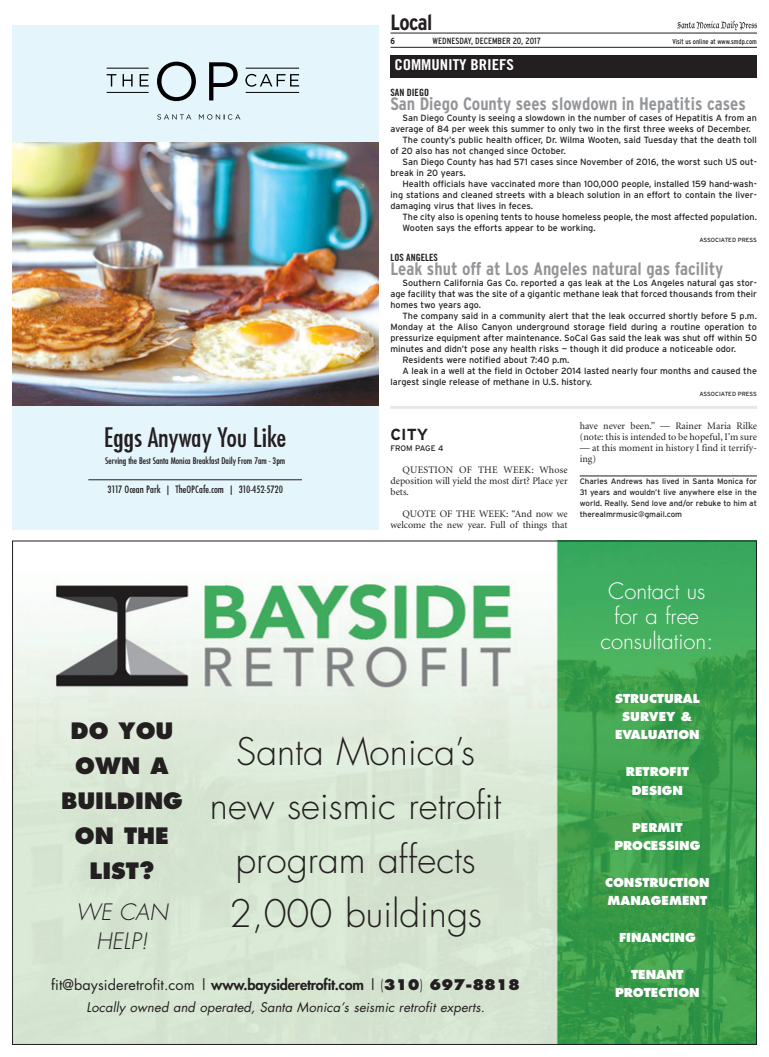
<style>
.page{position:relative;width:769px;height:1057px;background:#fff}
.page>*{position:absolute;margin:0;border:0;box-sizing:border-box;transform-origin:0 0}
.t1{font:37px/54px "Futura Light+YESHZM";color:#231f20;text-align:center}
.t2{font:26px "Futura Condensed Medium+T42+GAREBX";color:#231f20}
.t3{font:22px/25px "Futura Light+YESHZM";color:#fff;text-align:center}
.t4{font:22px/35px "Futura Extra Bold+CCFBLS";color:#231f20;text-align:center}
.t5{font:italic 22px/29px "Futura Light+YESHZM";color:#231f20;text-align:center}
.t6{font:700 condensed 22px "Interstate";letter-spacing:-.03em;color:#231f20}
.t7{font:700 condensed 18px "Interstate";color:#939598}
.t8{font:700 16px "Interstate";color:#231f20}
.t9{font:15px "Trade Gothic Bold Cond Twenty";letter-spacing:-.005em;color:#fff;scale:1.12 1}
.t10{font:14.3px "Futura Book+PMNOMM";letter-spacing:.005em;color:#231f20}
.t11{font:italic 13px "Futura Book+PMNOMM";color:#231f20}
.t12{font:12px/18.4px "Futura Extra Bold+CCFBLS";color:#fff;text-align:center}
.t13{font:10px/11px "Minion";color:#231f20}
.t14{font:10px "Futura Condensed Medium+T42+GAREBX";color:#231f20}
.t15{font:10px "Trade Gothic Bold Cond Twenty";color:#231f20}
.t16{font:9px/11px "Interstate";color:#231f20;text-align:justify}
.t17{font:9px "Futura Condensed Medium+T42+GAREBX";letter-spacing:-.005em;color:#231f20}
.t18{font:condensed 9px "Interstate";color:#231f20}
.t19{font:700 condensed 9px "Interstate";color:#231f20}
.t20{font:8px/11px "Interstate";color:#231f20;text-align:justify}
.t21{font:condensed 7px "Interstate";color:#231f20}
.t22{font:6px "Interstate";color:#231f20}
.s1{font-family:"Futura Heavy+JIMFFO"}
.s2{font-family:"Futura Light+YESHZM"}
.s3{font-family:"Futura Extra Bold+CCFBLS"}
</style>
<div class="page">
<hr style="left:390px;top:33px;width:366px;height:1px;background:#231f20">
<hr style="left:390px;top:47px;width:366px;height:1px;background:#231f20">
<svg style="left:677px;top:21px;width:79px;height:9px"></svg>
<img style="left:14px;top:542px;width:740px;height:500px">
<div style="left:12px;top:25px;width:366px;height:504px;background:#e5f5fc"></div>
<img style="left:12px;top:142px;width:366px;height:263px">
<svg style="left:107px;top:74px;width:9px;height:12px"></svg>
<svg style="left:122px;top:74px;width:10px;height:12px"></svg>
<svg style="left:139px;top:74px;width:10px;height:12px"></svg>
<svg style="left:157px;top:62px;width:39px;height:39px"></svg>
<svg style="left:209px;top:62px;width:28px;height:38px"></svg>
<svg style="left:245px;top:74px;width:54px;height:13px"></svg>
<hr style="left:245px;top:68px;width:54px;height:1px;background:#000">
<hr style="left:245px;top:92px;width:54px;height:1px;background:#000">
<hr style="left:107px;top:68px;width:41px;height:1px;background:#000">
<hr style="left:107px;top:92px;width:41px;height:1px;background:#000">
<svg style="left:157px;top:114px;width:34px;height:5px"></svg>
<svg style="left:199px;top:114px;width:41px;height:5px"></svg>
<hr style="left:88px;top:479px;width:214px;height:1px;background:#231f20">
<div style="left:390px;top:55px;width:366px;height:22px;background:#231f20"></div>
<hr style="left:579px;top:475px;width:177px;height:1px;background:#231f20">
<hr style="left:390px;top:406px;width:366px;height:3px;background:#e6e7e9">
<h3 class="t6" style="left:390px;top:14px;width:43px">Local</h3>
<p class="t19" style="left:390px;top:37px;width:6px">6</p>
<p class="t18" style="left:432px;top:37px;width:109px">WEDNESDAY, DECEMBER 20, 2017</p>
<p class="t21" style="left:672px;top:38px;width:86px">Visit us online at www.smdp.com</p>
<h3 class="t9" style="left:394px;top:59px;width:108px">COMMUNITY BRIEFS</h3>
<h2 class="t2" style="left:104px;top:422px;width:183px">Eggs Anyway You Like</h2>
<p class="t17" style="left:105px;top:456px;width:181px">Serving the Best Santa Monica Breakfast Daily From 7am - 3pm</p>
<p class="t14" style="left:108px;top:484px;width:176px">3117 Ocean Park | TheOPCafe.com | 310-452-5720</p>
<p class="t15" style="left:390px;top:89px;width:40px">SAN DIEGO</p>
<h3 class="t7" style="left:390px;top:97px;width:356px">San Diego County sees slowdown in Hepatitis cases</h3>
<p class="t16" style="left:402px;top:113px;width:356px">San Diego County is seeing a slowdown in the number of cases of Hepatitis A from an</p>
<p class="t16" style="left:390px;top:124px;width:361px">average of 84 per week this summer to only two in the first three weeks of December.</p>
<p class="t16" style="left:402px;top:135px;width:355px">The county’s public health officer, Dr. Wilma Wooten, said Tuesday that the death toll</p>
<p class="t16" style="left:390px;top:146px;width:177px">of 20 also has not changed since October.</p>
<p class="t16" style="left:402px;top:157px;width:355px">San Diego County has had 571 cases since November of 2016, the worst such US out-</p>
<p class="t16" style="left:390px;top:168px;width:77px">break in 20 years.</p>
<p class="t16" style="left:402px;top:179px;width:356px">Health officials have vaccinated more than 100,000 people, installed 159 hand-wash-</p>
<p class="t16" style="left:390px;top:190px;width:367px">ing stations and cleaned streets with a bleach solution in an effort to contain the liver-</p>
<p class="t16" style="left:390px;top:201px;width:144px">damaging virus that lives in feces.</p>
<p class="t16" style="left:402px;top:212px;width:355px">The city also is opening tents to house homeless people, the most affected population.</p>
<p class="t16" style="left:402px;top:223px;width:194px">Wooten says the efforts appear to be working.</p>
<p class="t22" style="left:698px;top:238px;width:59px">ASSOCIATED PRESS</p>
<p class="t15" style="left:390px;top:254px;width:49px">LOS ANGELES</p>
<h3 class="t7" style="left:390px;top:262px;width:334px">Leak shut off at Los Angeles natural gas facility</h3>
<p class="t16" style="left:390px;top:278px;width:368px;text-indent:12px">Southern California Gas Co. reported a gas leak at the Los Angeles natural gas stor&shy;age facility that was the site of a gigantic methane leak that forced thousands from their homes two years ago.</p>
<p class="t16" style="left:402px;top:311px;width:355px">The company said in a community alert that the leak occurred shortly before 5 p.m.</p>
<p class="t16" style="left:390px;top:322px;width:367px">Monday at the Aliso Canyon underground storage field during a routine operation to</p>
<p class="t16" style="left:390px;top:333px;width:368px">pressurize equipment after maintenance. SoCal Gas said the leak was shut off within 50</p>
<p class="t16" style="left:390px;top:344px;width:347px">minutes and didn’t pose any health risks — though it did produce a noticeable odor.</p>
<p class="t16" style="left:402px;top:355px;width:168px">Residents were notified about 7:40 p.m.</p>
<p class="t16" style="left:402px;top:366px;width:355px">A leak in a well at the field in October 2014 lasted nearly four months and caused the</p>
<p class="t16" style="left:390px;top:377px;width:203px">largest single release of methane in U.S. history.</p>
<p class="t22" style="left:698px;top:392px;width:59px">ASSOCIATED PRESS</p>
<h3 class="t8" style="left:390px;top:428px;width:39px">CITY</h3>
<p class="t20" style="left:390px;top:443px;width:54px">FROM PAGE 4</p>
<p class="t13" style="left:390px;top:465px;width:178px;text-align:justify;text-indent:12px">QUESTION OF THE WEEK: Whose deposition will yield the most dirt? Place yer bets.</p>
<p class="t13" style="left:390px;top:509px;width:178px;text-align:right">QUOTE OF THE WEEK: “And now we welcome the new year. Full of things that</p>
<p class="t13" style="left:579px;top:421px;width:178px">have never been.” — Rainer Maria Rilke (note: this is intended to be hopeful, I’m sure</p>
<p class="t13" style="left:579px;top:443px;width:179px">— at this moment in history I find it terrify&shy;ing)</p>
<p class="t20" style="left:579px;top:476px;width:178px">Charles Andrews has lived in Santa Monica for 31 years and wouldn’t live anywhere else in the world. Really. Send love and/or rebuke to him at therealmrmusic@gmail.com</p>
<h3 class="t3" style="left:600px;top:579px;width:114px">Contact us for a free consultation:</h3>
<h3 class="t4" style="left:61px;top:715px;width:123px">DO YOU<br>OWN A<br>BUILDING<br>ON THE<br>LIST?</h3>
<h3 class="t5" style="left:76px;top:898px;width:97px">WE CAN<br>HELP!</h3>
<h1 class="t1" style="left:210px;top:727px;width:293px">Santa Monica’s new seismic retrofit program affects<br>2,000 buildings</h1>
<h3 class="t10" style="left:51px;top:975px;width:470px">fit@baysideretrofit.com | <span class="s1">www.baysideretrofit.com</span> | <span class="s2">(</span><span class="s3">310</span><span class="s2">)</span> <span class="s3">697-8818</span></h3>
<h3 class="t11" style="left:86px;top:999px;width:401px">Locally owned and operated, Santa Monica’s seismic retrofit experts.</h3>
<h3 class="t12" style="left:614px;top:690px;width:86px">STRUCTURAL<br>SURVEY &amp;<br>EVALUATION</h3>
<h3 class="t12" style="left:625px;top:763px;width:64px">RETROFIT<br>DESIGN</h3>
<h3 class="t12" style="left:614px;top:819px;width:87px">PERMIT<br>PROCESSING</h3>
<h3 class="t12" style="left:604px;top:874px;width:106px;text-align:left">CONSTRUCTION<br>MANAGEMENT</h3>
<h3 class="t12" style="left:618px;top:929px;width:78px">FINANCING</h3>
<h3 class="t12" style="left:614px;top:966px;width:86px">TENANT<br>PROTECTION</h3>
</div>
